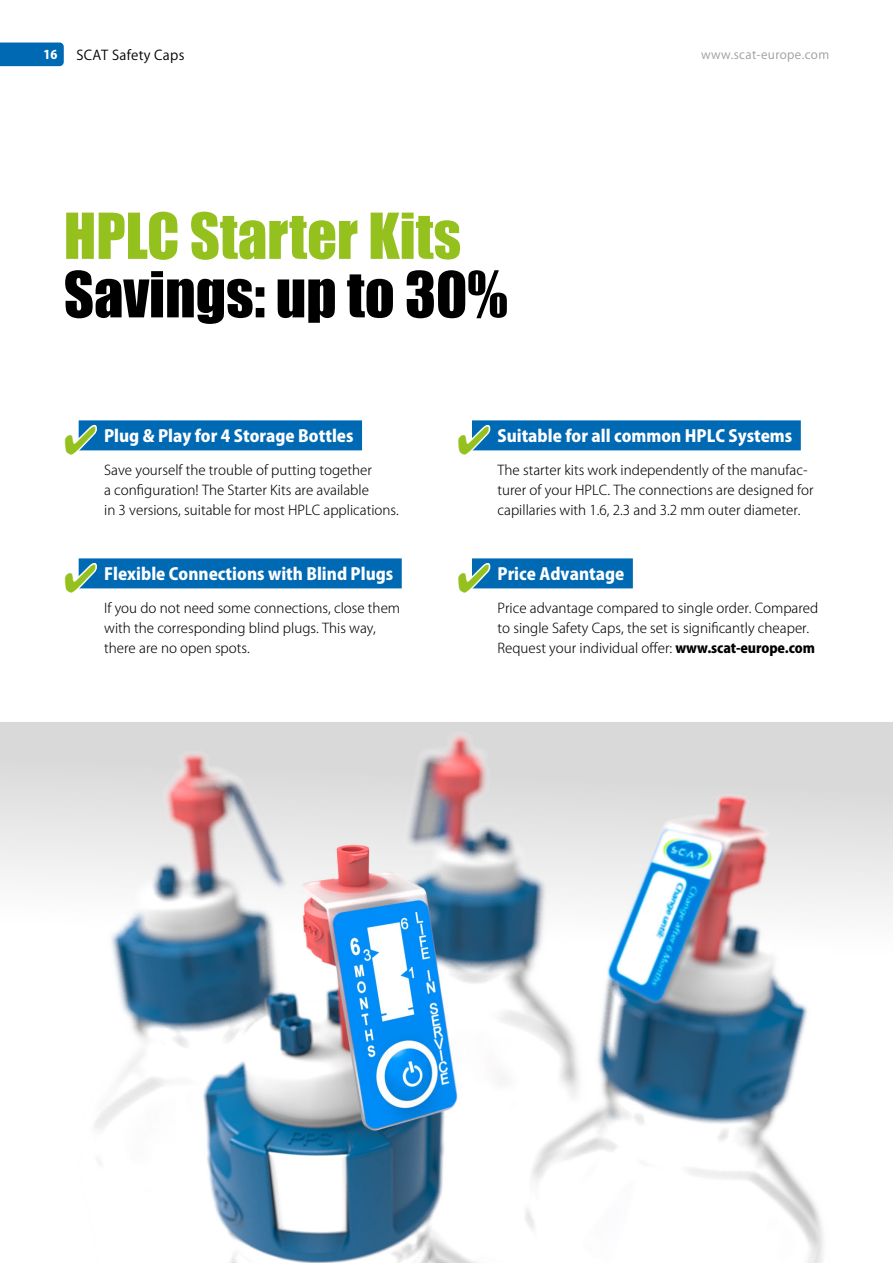
<style>
.page{position:relative;width:893px;height:1263px;background:#fff}
.page>*{position:absolute;margin:0;border:0;box-sizing:border-box;transform-origin:0 0}
.t1{font:58.5px "Impact";color:#95c11f}
.t2{font:58.5px "Impact";color:#000}
.t3{font:800 16.5px "Koz Go Pr 6 N";color:#fff}
.t4{font:300 13.5px/20.2px "Koz Go Pr 6 N";color:#000}
.t5{font:13.5px "Koz Go Pr 6 N";letter-spacing:.02em;color:#000}
.t6{font:12px "Koz Go Pr 6 N";letter-spacing:.03em;color:#9d9d9c}
.t7{font:800 12px "Koz Go Pr 6 N";color:#fff}
.s1{font-weight:800}
</style>
<div class="page">
<svg style="left:0;top:43px;width:64px;height:23px"></svg>
<div style="left:0;top:723px;width:893px;height:540px;background:linear-gradient(to bottom,#e2e2e2,#fff)"></div>
<img style="left:18px;top:723px;width:865px;height:540px">
<div style="left:472px;top:420px;width:329px;height:30px;background:#0069b4"></div>
<div style="left:472px;top:558px;width:161px;height:30px;background:#0069b4"></div>
<div style="left:79px;top:420px;width:283px;height:30px;background:#0069b4"></div>
<div style="left:79px;top:558px;width:323px;height:30px;background:#0069b4"></div>
<p class="t5" style="left:77px;top:47px;width:109px">SCAT Safety Caps</p>
<p class="t6" style="left:701px;top:48px;width:130px">www.scat-europe.com</p>
<p class="t7" style="left:43px;top:48px;width:15px">1654</p>
<p class="t5" style="left:77px;top:47px;width:83px">HPLC-Supply</p>
<h1 class="t1" style="left:64px;top:191px;width:399px">HPLC Starter Kits</h1>
<h1 class="t2" style="left:64px;top:249px;width:446px">Savings: up to 30%</h1>
<p class="t3" style="left:64px;top:426px;width:291px">✔ Plug &amp; Play for 4 Storage Bottles</p>
<p class="t4" style="left:104px;top:460px;width:296px">Save yourself the trouble of putting together<br>a configuration! The Starter Kits are available<br>in 3 versions, suitable for most HPLC applications.</p>
<p class="t3" style="left:64px;top:565px;width:331px">✔ Flexible Connections with Blind Plugs</p>
<p class="t4" style="left:104px;top:598px;width:297px">If you do not need some connections, close them with the corresponding blind plugs. This way, there are no open spots.</p>
<p class="t3" style="left:457px;top:426px;width:337px">✔ Suitable for all common HPLC Systems</p>
<p class="t4" style="left:497px;top:460px;width:318px">The starter kits work independently of the manufac&shy;turer of your HPLC. The connections are designed for capillaries with 1.6, 2.3 and 3.2 mm outer diameter.</p>
<p class="t3" style="left:457px;top:565px;width:169px">✔ Price Advantage</p>
<p class="t4" style="left:497px;top:598px;width:322px">Price advantage compared to single order. Compared to single Safety Caps, the set is significantly cheaper.<br>Request your individual offer: <span class="s1">www.scat-europe.com</span></p>
</div>
